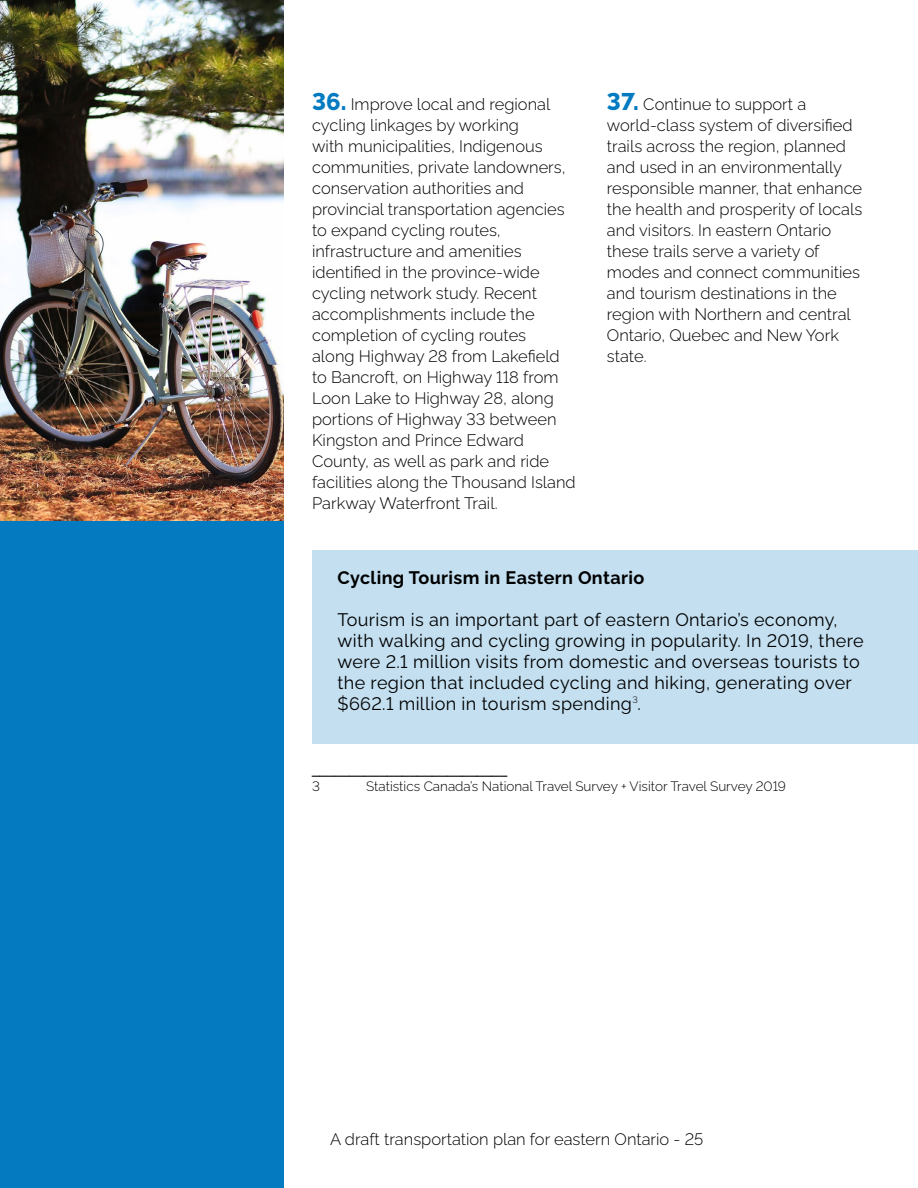
<style>
.page{position:relative;width:918px;height:1188px;background:#fff}
.page>*{position:absolute;margin:0;border:0;box-sizing:border-box;transform-origin:0 0}
.t1{font:18px/21px "Raleway";letter-spacing:.02em;color:#000}
.t2{font:700 18px "Raleway";letter-spacing:.02em;color:#000}
.Body_AFTER_subhead{font:300 16.5px/21px "Raleway";color:#000}
.t3{font:300 13.5px "Raleway";color:#000}
.t4{font:13.5px/16.2px "Arial";color:#000}
.s1{font-weight:800;font-size:24px;color:#047bc1}
.s2{font-family:"Raleway";font-weight:300}
</style>
<div class="page">
<div style="left:312px;top:550px;width:606px;height:194px;background:#c3dff0"></div>
<div style="left:0;top:0;width:283px;height:1188px;background:#047bc1"></div>
<img style="left:0;top:0;width:283px;height:520px">
<p class="Body_AFTER_subhead" style="left:312px;top:92px;width:265px"><span class="s1">36.</span> Improve local and regional cycling linkages by working<br>with municipalities, Indigenous communities, private landowners, conservation authorities and provincial transportation agencies to expand cycling routes, infrastructure and amenities identified in the province-wide cycling network study. Recent accomplishments include the completion of cycling routes<br>along Highway 28 from Lakefield to Bancroft, on Highway 118 from<br>Loon Lake to Highway 28, along portions of Highway 33 between<br>Kingston and Prince Edward<br>County, as well as park and ride facilities along the Thousand Island<br>Parkway Waterfront Trail.</p>
<p class="Body_AFTER_subhead" style="left:607px;top:92px;width:257px"><span class="s1">37.</span> Continue to support a world-class system of diversified trails across the region, planned and used in an environmentally responsible manner, that enhance the health and prosperity of locals and visitors. In eastern Ontario these trails serve a variety of modes and connect communities and tourism destinations in the region with Northern and central<br>Ontario, Quebec and New York state.</p>
<h3 class="t2" style="left:338px;top:564px;width:308px">Cycling Tourism in Eastern Ontario</h3>
<p class="t1" style="left:338px;top:608px;width:528px">Tourism is an important part of eastern Ontario’s economy, with walking and cycling growing in popularity. In 2019, there were 2.1 million visits from domestic and overseas tourists to the region that included cycling and hiking, generating over $662.1 million in tourism spending<sup>3</sup>.</p>
<p class="t4" style="left:312px;top:762px;width:197px">__________________________<br><span class="s2">3</span></p>
<p class="t3" style="left:366px;top:775px;width:421px">Statistics Canada’s National Travel Survey + Visitor Travel Survey 2019</p>
<p class="Body_AFTER_subhead" style="left:330px;top:1127px;width:375px">A draft transportation plan for eastern Ontario - 25</p>
</div>
